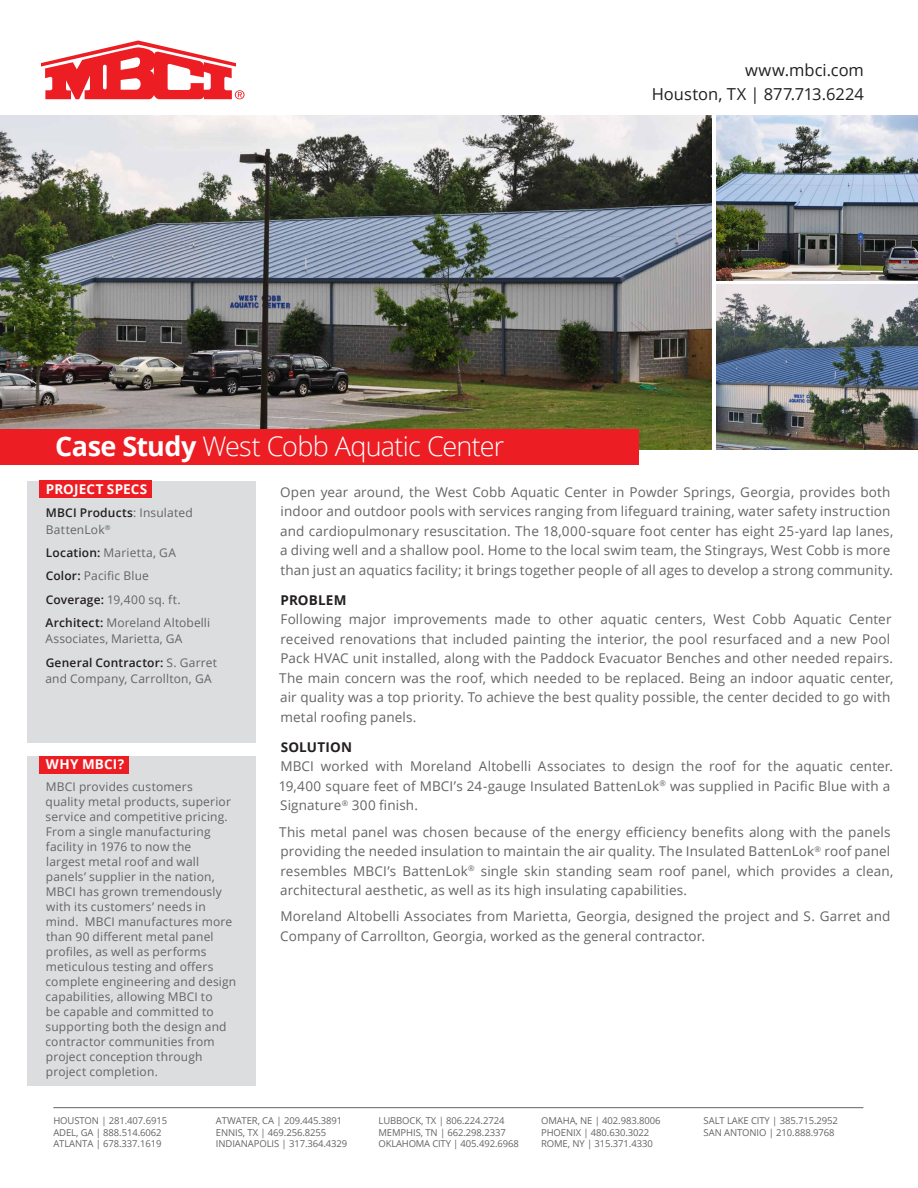
<style>
.page{position:relative;width:918px;height:1188px;background:#fff}
.page>*{position:absolute;margin:0;border:0;box-sizing:border-box;transform-origin:0 0}
.t1{font:300 27px "Open Sans";letter-spacing:-.025em;color:#fff}
.t2{font:16.5px/24.8px "Open Sans";color:#231f20;text-align:right}
.t3{font:13.5px/19.5px "Open Sans";letter-spacing:.01em;color:#636466}
.t4{font:700 13.5px "Open Sans";letter-spacing:.01em;color:#fff}
.t5{font:700 13.5px "Open Sans";letter-spacing:.015em;color:#231f20}
.t6{font:12px/15px "Open Sans";letter-spacing:.015em;color:#636466}
.t7{font:9.45px/11.4px "Open Sans";letter-spacing:-.01em;color:#636466}
.s1{font-weight:700}
.s2{font-weight:600;color:#231f20}
</style>
<div class="page">
<hr style="left:53px;top:1107px;width:810px;height:1px;background:#636466">
<div style="left:27px;top:481px;width:229px;height:261px;background:#dcddde"></div>
<div style="left:27px;top:756px;width:229px;height:330px;background:#dcddde"></div>
<div style="left:40px;top:756px;width:89px;height:18px;background:#ed1d24"></div>
<div style="left:40px;top:481px;width:112px;height:17px;background:#ed1d24"></div>
<img style="left:0;top:116px;width:712px;height:334px">
<img style="left:716px;top:285px;width:202px;height:165px">
<img style="left:716px;top:116px;width:202px;height:164px">
<div style="left:0;top:430px;width:638px;height:35px;background:#ed1d24"></div>
<svg style="left:41px;top:40px;width:204px;height:59px"></svg>
<h1 class="t1" style="left:55px;top:428px;width:450px"><span class="s1">Case Study</span> West Cobb Aquatic Center</h1>
<p class="t2" style="left:652px;top:57px;width:214px">www.mbci.com<br>Houston, TX | 877.713.6224</p>
<p class="t4" style="left:46px;top:480px;width:103px">PROJECT SPECS</p>
<p class="t6" style="left:46px;top:505px;width:148px;line-height:16.5px"><span class="s2">MBCI Products</span>: Insulated<br>BattenLok<sup>®</sup></p>
<p class="t6" style="left:46px;top:541px;width:166px;line-height:23.2px"><span class="s2">Location:</span> Marietta, GA<br><span class="s2">Color:</span> Pacific Blue<br><span class="s2">Coverage:</span> 19,400 sq. ft.<br><span class="s2">Architect:</span> Moreland Altobelli</p>
<p class="t6" style="left:46px;top:627px;width:173px;line-height:23.2px">Associates, Marietta, GA<br><span class="s2">General Contractor:</span> S. Garret</p>
<p class="t6" style="left:45px;top:671px;width:168px">and Company, Carrollton, GA</p>
<p class="t4" style="left:46px;top:755px;width:80px">WHY MBCI?</p>
<p class="t6" style="left:46px;top:779px;width:192px">MBCI provides customers<br>quality metal products, superior service and competitive pricing.<br>From a single manufacturing facility in 1976 to now the<br>largest metal roof and wall panels’ supplier in the nation,<br>MBCI has grown tremendously with its customers’ needs in mind. MBCI manufactures more than 90 different metal panel profiles, as well as performs meticulous testing and offers complete engineering and design capabilities, allowing MBCI to<br>be capable and committed to supporting both the design and contractor communities from project conception through project completion.</p>
<p class="t3" style="left:280px;top:482px;width:615px">Open year around, the West Cobb Aquatic Center in Powder Springs, Georgia, provides both indoor and outdoor pools with services ranging from lifeguard training, water safety instruction and cardiopulmonary resuscitation. The 18,000-square foot center has eight 25-yard lap lanes, a diving well and a shallow pool. Home to the local swim team, the Stingrays, West Cobb is more than just an aquatics facility; it brings together people of all ages to develop a strong community.</p>
<p class="t5" style="left:280px;top:590px;width:68px">PROBLEM</p>
<p class="t3" style="left:279px;top:609px;width:616px">Following major improvements made to other aquatic centers, West Cobb Aquatic Center received renovations that included painting the interior, the pool resurfaced and a new Pool Pack HVAC unit installed, along with the Paddock Evacuator Benches and other needed repairs.<br>The main concern was the roof, which needed to be replaced. Being an indoor aquatic center, air quality was a top priority. To achieve the best quality possible, the center decided to go with metal roofing panels.</p>
<p class="t5" style="left:281px;top:737px;width:73px">SOLUTION</p>
<p class="t3" style="left:279px;top:756px;width:616px">MBCI worked with Moreland Altobelli Associates to design the roof for the aquatic center.<br>19,400 square feet of MBCI’s 24-gauge Insulated BattenLok<sup>®</sup> was supplied in Pacific Blue with a<br>Signature<sup>®</sup> 300 finish.</p>
<p class="t3" style="left:279px;top:822px;width:616px">This metal panel was chosen because of the energy efficiency benefits along with the panels providing the needed insulation to maintain the air quality. The Insulated BattenLok<sup>®</sup> roof panel resembles MBCI’s BattenLok<sup>®</sup> single skin standing seam roof panel, which provides a clean, architectural aesthetic, as well as its high insulating capabilities.</p>
<p class="t3" style="left:280px;top:906px;width:612px">Moreland Altobelli Associates from Marietta, Georgia, designed the project and S. Garret and<br>Company of Carrollton, Georgia, worked as the general contractor.</p>
<p class="t7" style="left:53px;top:1115px;width:115px">HOUSTON | 281.407.6915<br>ADEL, GA | 888.514.6062<br>ATLANTA | 678.337.1619</p>
<p class="t7" style="left:216px;top:1115px;width:133px">ATWATER, CA | 209.445.3891<br>ENNIS, TX | 469.256.8255<br>INDIANAPOLIS | 317.364.4329</p>
<p class="t7" style="left:379px;top:1115px;width:142px">LUBBOCK, TX | 806.224.2724<br>MEMPHIS, TN | 662.298.2337<br>OKLAHOMA CITY | 405.492.6968</p>
<p class="t7" style="left:541px;top:1115px;width:121px">OMAHA, NE | 402.983.8006<br>PHOENIX | 480.630.3022<br>ROME, NY | 315.371.4330</p>
<p class="t7" style="left:704px;top:1115px;width:136px">SALT LAKE CITY | 385.715.2952<br>SAN ANTONIO | 210.888.9768</p>
</div>
